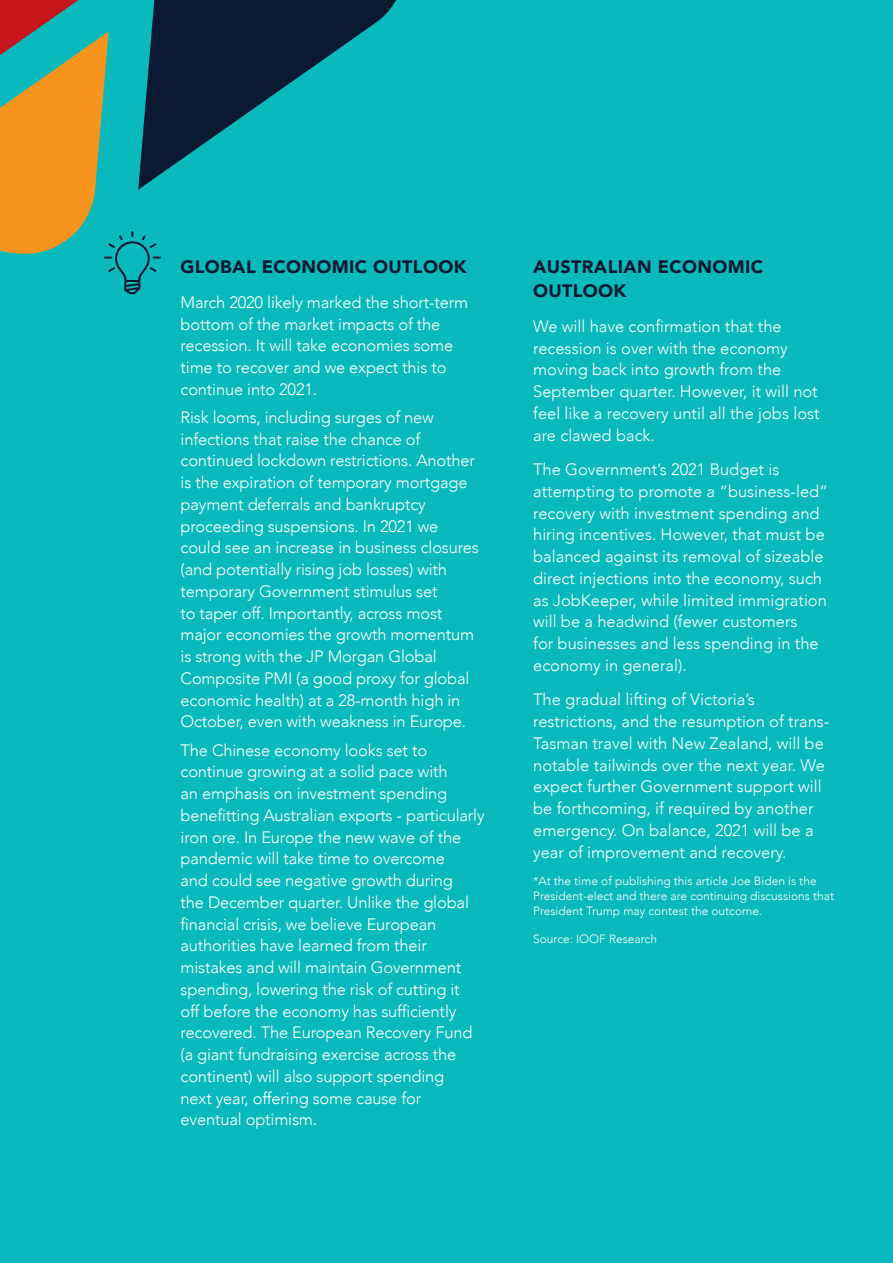
<style>
.page{position:relative;width:893px;height:1263px;background:#09b9bb}
.page>*{position:absolute;margin:0;border:0;box-sizing:border-box;transform-origin:0 0}
.t1{font:900 18px/24px "Avenir";letter-spacing:.02em;color:#091931}
.t2{font:300 16.5px/21.8px "Avenir";letter-spacing:-.01em;color:#fff}
.t3{font:300 12px/15px "Avenir";color:#fff}
</style>
<div class="page">
<svg style="left:161px;top:0;width:235px;height:174px;fill:#091931"></svg>
<svg style="left:0;top:0;width:161px;height:294px"></svg>
<p class="t1" style="left:181px;top:255px;width:288px">GLOBAL ECONOMIC OUTLOOK</p>
<p class="t2" style="left:181px;top:291px;width:289px">March 2020 likely marked the short-term bottom of the market impacts of the recession. It will take economies some time to recover and we expect this to continue into 2021.</p>
<p class="t2" style="left:181px;top:406px;width:300px">Risk looms, including surges of new infections that raise the chance of continued lockdown restrictions. Another is the expiration of temporary mortgage payment deferrals and bankruptcy proceeding suspensions. In 2021 we could see an increase in business closures (and potentially rising job losses) with temporary Government stimulus set<br>to taper off. Importantly, across most major economies the growth momentum is strong with the JP Morgan Global Composite PMI (a good proxy for global economic health) at a 28-month high in October, even with weakness in Europe.</p>
<p class="t2" style="left:181px;top:739px;width:306px">The Chinese economy looks set to continue growing at a solid pace with<br>an emphasis on investment spending benefitting Australian exports - particularly iron ore. In Europe the new wave of the pandemic will take time to overcome<br>and could see negative growth during<br>the December quarter. Unlike the global financial crisis, we believe European authorities have learned from their mistakes and will maintain Government spending, lowering the risk of cutting it<br>off before the economy has sufficiently recovered. The European Recovery Fund (a giant fundraising exercise across the continent) will also support spending<br>next year, offering some cause for eventual optimism.</p>
<p class="t1" style="left:533px;top:255px;width:232px">AUSTRALIAN ECONOMIC<br>OUTLOOK</p>
<p class="t2" style="left:533px;top:315px;width:288px">We will have confirmation that the recession is over with the economy moving back into growth from the September quarter. However, it will not feel like a recovery until all the jobs lost are clawed back.</p>
<p class="t2" style="left:533px;top:458px;width:296px">The Government’s 2021 Budget is attempting to promote a “business-led” recovery with investment spending and hiring incentives. However, that must be balanced against its removal of sizeable direct injections into the economy, such as JobKeeper, while limited immigration will be a headwind (fewer customers<br>for businesses and less spending in the economy in general).</p>
<p class="t2" style="left:533px;top:689px;width:298px">The gradual lifting of Victoria’s restrictions, and the resumption of trans-Tasman travel with New Zealand, will be notable tailwinds over the next year. We expect further Government support will be forthcoming, if required by another emergency. On balance, 2021 will be a year of improvement and recovery.</p>
<p class="t3" style="left:533px;top:874px;width:302px">*At the time of publishing this article Joe Biden is the<br>President-elect and there are continuing discussions that<br>President Trump may contest the outcome.</p>
<p class="t3" style="left:533px;top:931px;width:125px">Source: IOOF Research</p>
</div>
